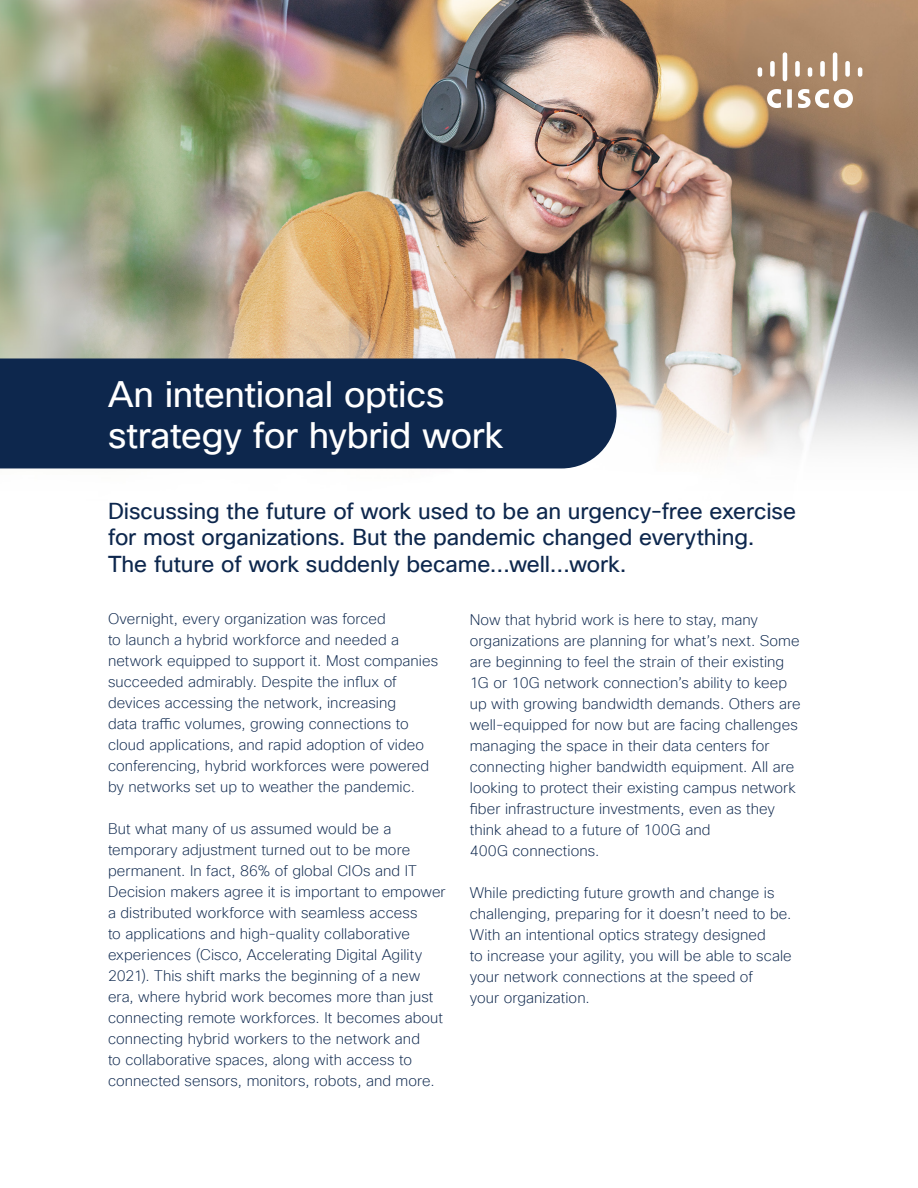
<style>
.page{position:relative;width:918px;height:1188px;background:#fff}
.page>*{position:absolute;margin:0;border:0;box-sizing:border-box;transform-origin:0 0}
.t1{font:36px/41.2px "Cisco Sans TT";letter-spacing:-.005em;color:#fff}
.t2{font:22.5px/26.2px "Cisco Sans TT";letter-spacing:-.005em;color:#0d274d}
.t3{font:200 15px/21px "Cisco Sans TT";letter-spacing:.005em;color:#0d274d}
</style>
<div class="page">
<img style="left:0;top:0;width:918px;height:469px">
<div style="left:0;top:358px;width:617px;height:110px;background:#0d274d"></div>
<svg style="left:758px;top:52px;width:104px;height:56px"></svg>
<p class="t1" style="left:108px;top:375px;width:397px">An intentional optics strategy for hybrid work</p>
<p class="t2" style="left:108px;top:499px;width:690px">Discussing the future of work used to be an urgency-free exercise for most organizations. But the pandemic changed everything.<br>The future of work suddenly became…well…work.</p>
<p class="t3" style="left:108px;top:609px;width:332px">Overnight, every organization was forced<br>to launch a hybrid workforce and needed a network equipped to support it. Most companies succeeded admirably. Despite the influx of devices accessing the network, increasing<br>data traffic volumes, growing connections to cloud applications, and rapid adoption of video conferencing, hybrid workforces were powered by networks set up to weather the pandemic.</p>
<p class="t3" style="left:108px;top:819px;width:339px">But what many of us assumed would be a temporary adjustment turned out to be more permanent. In fact, 86% of global CIOs and IT Decision makers agree it is important to empower a distributed workforce with seamless access<br>to applications and high-quality collaborative experiences (Cisco, Accelerating Digital Agility 2021). This shift marks the beginning of a new era, where hybrid work becomes more than just connecting remote workforces. It becomes about connecting hybrid workers to the network and<br>to collaborative spaces, along with access to connected sensors, monitors, robots, and more.</p>
<p class="t3" style="left:470px;top:609px;width:333px">Now that hybrid work is here to stay, many organizations are planning for what’s next. Some are beginning to feel the strain of their existing 1G or 10G network connection’s ability to keep up with growing bandwidth demands. Others are well-equipped for now but are facing challenges managing the space in their data centers for connecting higher bandwidth equipment. All are looking to protect their existing campus network fiber infrastructure investments, even as they think ahead to a future of 100G and<br>400G connections.</p>
<p class="t3" style="left:470px;top:882px;width:324px">While predicting future growth and change is challenging, preparing for it doesn’t need to be.<br>With an intentional optics strategy designed<br>to increase your agility, you will be able to scale your network connections at the speed of<br>your organization.</p>
</div>
